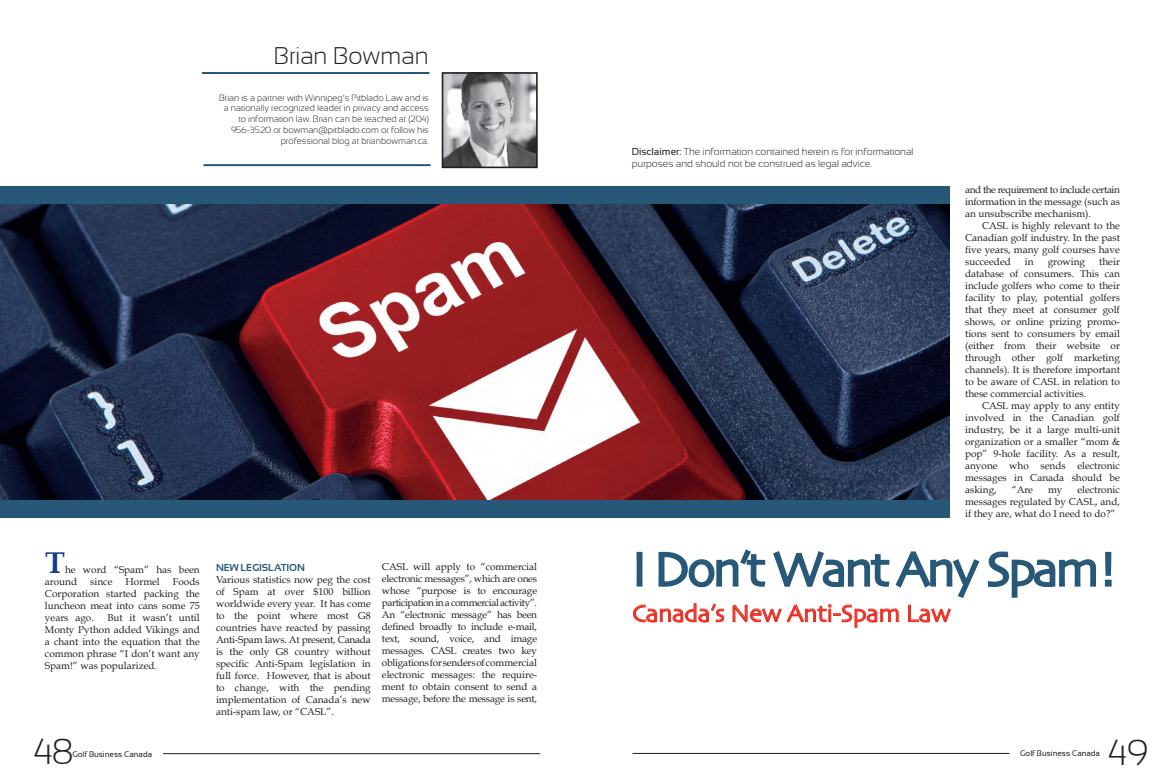
<style>
.page{position:relative;width:1170px;height:783px;background:#fff}
.page>*{position:absolute;margin:0;border:0;box-sizing:border-box;transform-origin:0 0}
.t1{font:50px "Skia";letter-spacing:-.06em;color:#275877}
.t2{font:300 36px "Sansation";color:#231f20}
.t3{font:700 30px "Book Antiqua";color:#103d8c}
.t4{font:25px "Skia";letter-spacing:-.02em;color:#ee2e22}
.t5{font:300 24px "Sansation";color:#231f20}
.t6{font:10px/12px "Book Antiqua";color:#231f20;text-align:justify}
.t7{font:300 10px/12px "Sansation";color:#231f20}
.t8{font:700 10px "Sansation";color:#275877}
.t9{font:300 9px/10.8px "Sansation";color:#231f20;text-align:right}
.t10{font:8px "Sansation";color:#231f20}
.s1{font-weight:400}
</style>
<div class="page">
<img style="left:0;top:204px;width:949px;height:296px">
<div style="left:0;top:186px;width:949px;height:18px;background:#275877"></div>
<hr style="left:163px;top:753px;width:377px;height:1px;background:#231f20">
<hr style="left:633px;top:753px;width:376px;height:1px;background:#231f20">
<img style="left:445px;top:75px;width:90px;height:90px">
<div style="left:442px;top:72px;width:96px;height:96px;border:2px solid #231f20"></div>
<hr style="left:202px;top:72px;width:227px;height:2px;background:#275877">
<hr style="left:203px;top:164px;width:228px;height:2px;background:#275877">
<svg style="left:987px;top:551px;width:110px;height:47px"></svg>
<svg style="left:1104px;top:551px;width:8px;height:36px"></svg>
<svg style="left:633px;top:549px;width:347px;height:79px"></svg>
<div style="left:0;top:500px;width:949px;height:18px;background:#275877"></div>
<h3 class="t5" style="left:274px;top:43px;width:157px">Brian Bowman</h3>
<p class="t9" style="left:219px;top:92px;width:211px">Brian is a partner with Winnipeg’s Pitblado Law and is a nationally recognized leader in privacy and access to information law. Brian can be reached at (204)<br>956-3520 or bowman@pitblado.com or follow his professional blog at brianbowman.ca.</p>
<h3 class="t3" style="left:45px;top:545px;width:22px">T</h3>
<p class="t6" style="left:45px;top:564px;width:156px;text-indent:20px">he word “Spam” has been around</p>
<p class="t6" style="left:45px;top:576px;width:156px;text-indent:128px">Foods Corporation started packing the luncheon meat into cans some 75 years ago.</p>
<p class="t6" style="left:90px;top:576px;width:24px">since</p>
<p class="t6" style="left:126px;top:576px;width:36px">Hormel</p>
<p class="t6" style="left:45px;top:612px;width:156px;text-indent:62px">But it wasn’t until Monty Python added Vikings and a chant into the equation that the common phrase “I don’t want any Spam!” was popularized.</p>
<p class="t8" style="left:216px;top:562px;width:90px">NEW LEGISLATION</p>
<p class="t6" style="left:216px;top:574px;width:156px">Various statistics now peg the cost of Spam at over $100 billion worldwide every year. It has come to the point where most G8 countries have reacted by passing Anti-Spam laws. At present, Canada is the only G8 country without specific Anti-Spam legislation in full force. However, that is about to change, with the pending implementation of Canada’s new anti-spam law, or “CASL”.</p>
<p class="t6" style="left:382px;top:561px;width:157px">CASL will apply to “commercial electronic messages”, which are ones whose “purpose is to encourage participation in a commercial activity”.<br>An “electronic message” has been defined broadly to include e-mail, text, sound, voice, and image messages. CASL creates two key obligations for senders of commercial electronic messages: the require&shy;ment to obtain consent to send a message, before the message is sent,</p>
<p class="t7" style="left:632px;top:145px;width:283px"><span class="s1">Disclaimer:</span> The information contained herein is for informational purposes and should not be construed as legal advice.</p>
<p class="t6" style="left:965px;top:184px;width:156px">and the requirement to include certain information in the message (such as an unsubscribe mechanism).</p>
<p class="t6" style="left:965px;top:220px;width:156px;text-indent:17px">CASL is highly relevant to the Canadian golf industry. In the past five years, many golf courses have succeeded</p>
<p class="t6" style="left:965px;top:256px;width:156px;text-indent:134px">their database of consumers. This can include golfers who come to their facility to play, potential golfers that they meet at consumer golf shows, or online prizing promo&shy;tions sent to consumers by email (either from their website or through other golf marketing channels). It is therefore important to be aware of CASL in relation to these commercial activities.</p>
<p class="t6" style="left:965px;top:400px;width:156px;text-indent:17px">CASL may apply to any entity involved in the Canadian golf industry, be it a large multi-unit organization or a smaller “mom &amp; pop” 9-hole facility. As a result, anyone who sends electronic messages in Canada should be asking,</p>
<p class="t6" style="left:1025px;top:256px;width:10px">in</p>
<p class="t6" style="left:1048px;top:256px;width:39px">growing</p>
<p class="t6" style="left:965px;top:484px;width:156px;text-indent:112px">electronic messages regulated by CASL, and, if they are, what do I need to do?”</p>
<p class="t6" style="left:1012px;top:484px;width:23px">“Are</p>
<p class="t6" style="left:1048px;top:484px;width:16px">my</p>
<h1 class="t1" style="left:632px;top:539px;width:489px">I Don’t Want Any Spam!</h1>
<h3 class="t4" style="left:632px;top:598px;width:321px">Canada’s New Anti-Spam Law</h3>
<h2 class="t2" style="left:33px;top:732px;width:42px">48</h2>
<p class="t10" style="left:72px;top:749px;width:81px">Golf Business Canada</p>
<p class="t10" style="left:1020px;top:749px;width:81px">Golf Business Canada</p>
<h2 class="t2" style="left:1108px;top:732px;width:41px">49</h2>
</div>
